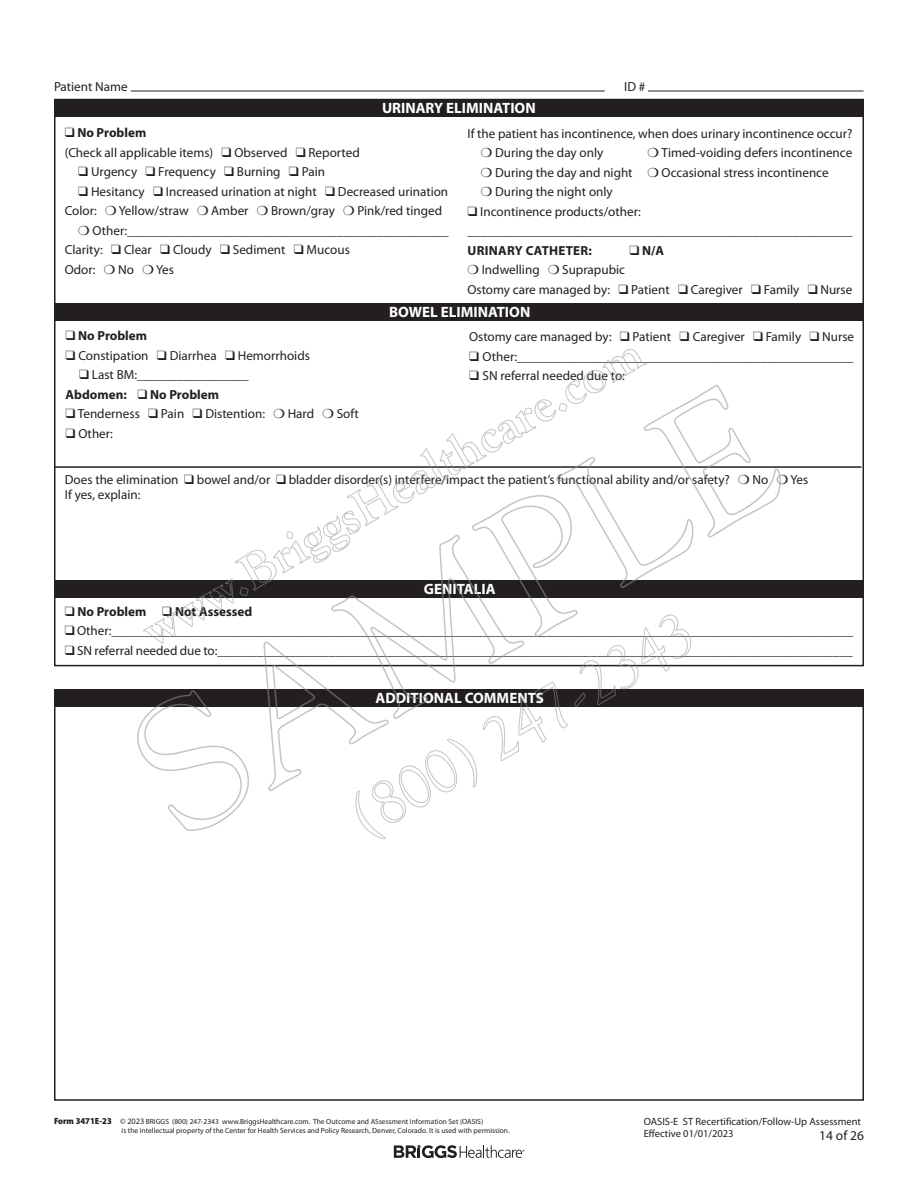
<style>
.page{position:relative;width:918px;height:1188px;background:#fff}
.page>*{position:absolute;margin:0;border:0;box-sizing:border-box;transform-origin:0 0}
.t1{font:700 15px "Myriad Pro";color:#fff}
.t2{font:13.5px "Myriad Pro";color:#231f20}
.t3{font:13.35px "Myriad Pro";color:#231f20}
.t4{font:13.2px/19.5px "Myriad Pro";color:#231f20}
.t5{font:700 13.2px "Myriad Pro";color:#231f20}
.t6{font:700 13.2px "Myriad Pro";letter-spacing:.02em;color:#231f20}
.t7{font:13.05px "Myriad Pro";color:#231f20}
.t8{font:10.5px/12.8px "Myriad Pro";color:#231f20}
.t9{font:7.5px/9px "Myriad Pro";color:#231f20}
.s1{font-weight:700}
.s2{font-size:13.2px}
.s3{font-weight:900;font-stretch:semi-condensed;font-size:9px}
.s4{font-size:8.25px}
</style>
<div class="page">
<svg style="left:394px;top:1145px;width:131px;height:13px"></svg>
<hr style="left:648px;top:91px;width:216px;height:1px;background:#231f20">
<hr style="left:131px;top:91px;width:474px;height:1px;background:#231f20">
<div style="left:55px;top:99px;width:808px;height:18px;background:#231f20"></div>
<div style="left:56px;top:303px;width:808px;height:18px;background:#231f20"></div>
<div style="left:56px;top:580px;width:808px;height:18px;background:#231f20"></div>
<hr style="left:55px;top:466px;width:806px;height:2px;background:#231f20">
<div style="left:55px;top:689px;width:809px;height:18px;background:#231f20"></div>
<svg style="left:137px;top:349px;width:651px;height:490px"></svg>
<p class="t4" style="left:54px;top:76px;width:75px">Patient Name</p>
<p class="t4" style="left:624px;top:76px;width:23px">ID #</p>
<p class="t1" style="left:382px;top:98px;width:155px">URINARY ELIMINATION</p>
<p class="t4" style="left:65px;top:123px;width:296px">❑ <span class="s1">No Problem<br></span>(Check all applicable items) ❑ Observed ❑ Reported</p>
<p class="t4" style="left:65px;top:162px;width:262px">❑ Urgency ❑ Frequency ❑ Burning ❑ Pain</p>
<p class="t4" style="left:65px;top:181px;width:385px;text-indent:14px">❑ Hesitancy ❑ Increased urination at night ❑ Decreased urination<br>Color:</p>
<p class="t4" style="left:495px;top:123px;width:359px;text-indent:-28px">If the patient has incontinence, when does urinary incontinence occur?<br>During the day only</p>
<p class="t4" style="left:662px;top:143px;width:192px">Timed-voiding defers incontinence</p>
<p class="t4" style="left:495px;top:162px;width:139px">During the day and night</p>
<p class="t4" style="left:662px;top:162px;width:169px">Occasional stress incontinence</p>
<p class="t4" style="left:495px;top:182px;width:119px">During the night only</p>
<p class="t4" style="left:467px;top:201px;width:175px">❑ Incontinence products/other:</p>
<p class="t3" style="left:467px;top:222px;width:386px">__________________________________________________________</p>
<p class="t6" style="left:468px;top:241px;width:126px">URINARY CATHETER:</p>
<p class="t5" style="left:629px;top:241px;width:36px">❑ N/A</p>
<p class="t4" style="left:482px;top:260px;width:59px">Indwelling</p>
<p class="t4" style="left:119px;top:201px;width:71px">Yellow/straw</p>
<p class="t4" style="left:211px;top:201px;width:39px">Amber</p>
<p class="t4" style="left:271px;top:201px;width:65px">Brown/gray</p>
<p class="t4" style="left:357px;top:201px;width:86px">Pink/red tinged</p>
<p class="t4" style="left:93px;top:220px;width:358px">Other:_________________________________________________</p>
<p class="t4" style="left:65px;top:240px;width:287px">Clarity: ❑ Clear ❑ Cloudy ❑ Sediment ❑ Mucous</p>
<p class="t4" style="left:65px;top:259px;width:32px">Odor:</p>
<p class="t4" style="left:118px;top:259px;width:17px">No</p>
<p class="t4" style="left:156px;top:259px;width:19px">Yes</p>
<p class="t4" style="left:467px;top:260px;width:386px;text-indent:95px">Suprapubic<br>Ostomy care managed by: ❑ Patient ❑ Caregiver ❑ Family ❑ Nurse</p>
<p class="t1" style="left:389px;top:302px;width:143px">BOWEL ELIMINATION</p>
<p class="t5" style="left:66px;top:327px;width:83px">❑ No Problem</p>
<p class="t4" style="left:66px;top:345px;width:246px">❑ Constipation ❑ Diarrhea ❑ Hemorrhoids</p>
<p class="t4" style="left:66px;top:365px;width:185px;text-indent:13px">❑ Last BM:_________________<br><span class="s1">Abdomen:</span> ❑ <span class="s1">No Problem</span></p>
<p class="t4" style="left:66px;top:404px;width:201px">❑ Tenderness ❑ Pain ❑ Distention:</p>
<p class="t4" style="left:288px;top:404px;width:28px">Hard</p>
<p class="t4" style="left:337px;top:404px;width:24px">Soft</p>
<p class="t4" style="left:66px;top:423px;width:49px">❑ Other:</p>
<p class="t4" style="left:469px;top:327px;width:387px">Ostomy care managed by: ❑ Patient ❑ Caregiver ❑ Family ❑ Nurse</p>
<p class="t4" style="left:469px;top:347px;width:386px">❑ Other:___________________________________________________</p>
<p class="t4" style="left:469px;top:366px;width:157px">❑ SN referral needed due to:</p>
<p class="t4" style="left:65px;top:470px;width:667px">Does the elimination ❑ bowel and/or ❑ bladder disorder(s) interfere/impact the patient’s functional ability and/or safety?</p>
<p class="t4" style="left:753px;top:470px;width:17px">No</p>
<p class="t4" style="left:790px;top:470px;width:19px">Yes</p>
<p class="t4" style="left:65px;top:485px;width:77px">If yes, explain:</p>
<p class="t1" style="left:424px;top:579px;width:73px">GENITALIA</p>
<p class="t5" style="left:65px;top:603px;width:189px">❑ No Problem ❑ Not Assessed</p>
<p class="t7" style="left:65px;top:623px;width:790px">❑ <span class="s2">Other:</span>__________________________________________________________________________________________________________________</p>
<p class="t4" style="left:65px;top:640px;width:790px">❑ SN referral needed due to:_________________________________________________________________________________________________</p>
<p class="t1" style="left:376px;top:689px;width:170px">ADDITIONAL COMMENTS</p>
<p class="t9" style="left:122px;top:1117px;width:390px;text-indent:-68px"><span class="s3">Form 3471E-23</span> <span class="s4">© 2023</span> BRIGGS (800) 247-2343 www.BriggsHealthcare.com. The Outcome and ASsessment Information Set (OASIS)<br>is the intellectual property of the Center for Health Services and Policy Research, Denver, Colorado. It is used with permission.</p>
<p class="t8" style="left:644px;top:1115px;width:219px">OASIS-E ST Recertification/Follow-Up Assessment<br>Effective 01/01/2023</p>
<p class="t2" style="left:819px;top:1127px;width:46px">14 of 26</p>
</div>
